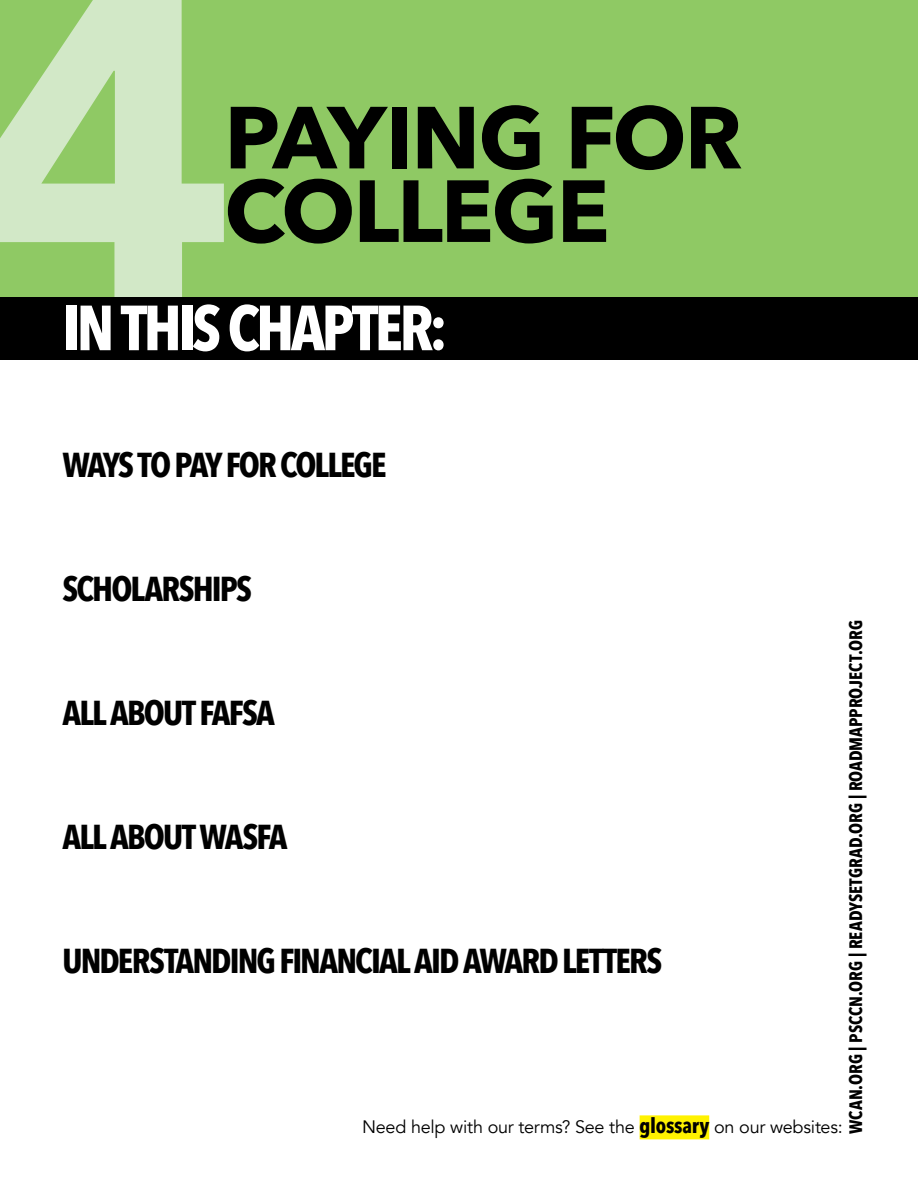
<style>
.page{position:relative;width:918px;height:1188px;background:#fff}
.page>*{position:absolute;margin:0;border:0;box-sizing:border-box;transform-origin:0 0}
.t1{font:700 430.5px "Avenir Next";color:#d2e8c7}
.t2{font:700 87px/73.5px "Avenir Next";letter-spacing:-.025em;color:#000}
.t3{font:700 63px "Avenir Next Condensed";letter-spacing:-.055em;color:#fff}
.t4{font:700 34.5px "Avenir Next Condensed";letter-spacing:-.055em;color:#000}
.t5{font:700 18px "Avenir Next Condensed";color:#000}
.t6{font:18px "Avenir";letter-spacing:-.01em;color:#000}
.s1{font-family:"Avenir Next Condensed";font-weight:700;font-size:21px}
</style>
<div class="page">
<div style="left:640px;top:1115px;width:69px;height:24px;background:#fff200"></div>
<div style="left:0;top:0;width:918px;height:302px;background:#8fc964"></div>
<div style="left:0;top:297px;width:918px;height:63px;background:#000"></div>
<h1 class="t1" style="left:-40px;top:-222px;width:280px">4</h1>
<h2 class="t2" style="left:224px;top:100px;width:519px">PAYING FOR<br>COLLEGE</h2>
<h3 class="t3" style="left:62px;top:289px;width:387px">IN THIS CHAPTER:</h3>
<p class="t4" style="left:62px;top:444px;width:326px">WAYS TO PAY FOR COLLEGE</p>
<p class="t4" style="left:62px;top:568px;width:191px">SCHOLARSHIPS</p>
<p class="t5" style="left:845px;top:1134px;width:516px;rotate:-90deg">WCAN.ORG | PSCCN.ORG | READYSETGRAD.ORG | ROADMAPPROJECT.ORG</p>
<p class="t4" style="left:62px;top:692px;width:214px">ALL ABOUT FAFSA</p>
<p class="t4" style="left:62px;top:816px;width:227px">ALL ABOUT WASFA</p>
<p class="t4" style="left:62px;top:940px;width:601px">UNDERSTANDING FINANCIAL AID AWARD LETTERS</p>
<p class="t6" style="left:362px;top:1116px;width:482px">Need help with our terms? See the <span class="s1">glossary</span> on our websites:</p>
</div>
